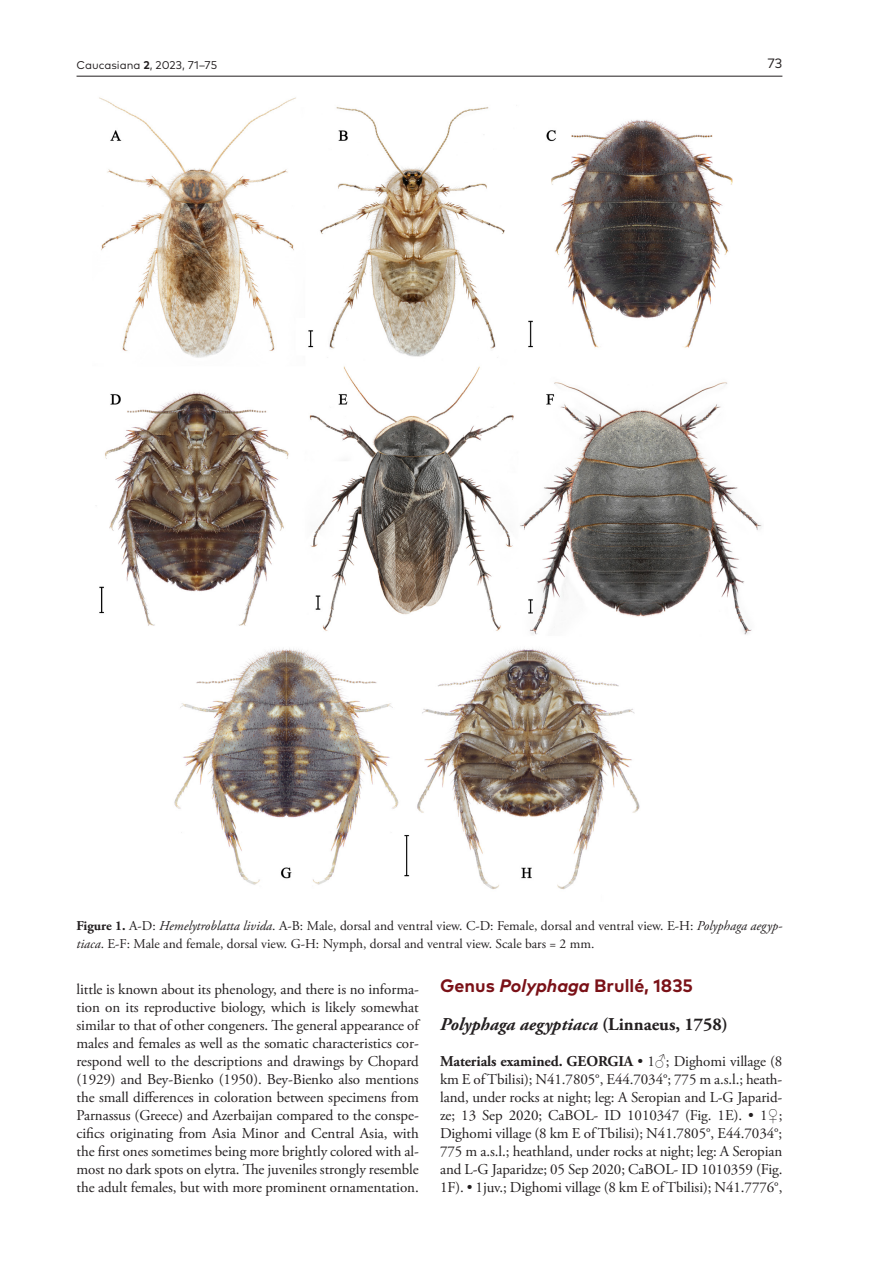
<style>
.page{position:relative;width:893px;height:1263px;background:#fff}
.page>*{position:absolute;margin:0;border:0;box-sizing:border-box;transform-origin:0 0}
.TT_-_Title{font:italic 700 18px "Adobe Garamond Pro";color:#231f20}
.H_-_2_level{font:700 18px "FF Mark Pro";color:#7a1117}
.Body_text{font:15px/18px "Adobe Garamond Pro";letter-spacing:-.005em;color:#231f20;text-align:justify}
.Body_text_-_no_inden{font:15px/18px "Adobe Garamond Pro";letter-spacing:-.005em;color:#231f20;text-align:justify}
.FIG_Caption{font:13.5px/18px "Adobe Garamond Pro";color:#231f20}
.t1{font:13.5px "FF Mark Pro";color:#231f20}
._1F_-_Citation{font:11.25px "FF Mark Pro";color:#231f20}
.s1{font-weight:700}
.s2{font-style:italic}
.s3{font-style:normal}
.s4{font-family:"Garamond"}
</style>
<div class="page">
<hr style="left:77px;top:76px;width:705px;height:1px;background:#231f20">
<img style="left:99px;top:97px;width:663px;height:793px">
<p class="_1F_-_Citation" style="left:77px;top:57px;width:142px">Caucasiana <span class="s1">2</span>, 2023, 71–75</p>
<p class="t1" style="left:767px;top:54px;width:16px">73</p>
<p class="FIG_Caption" style="left:77px;top:917px;width:707px"><span class="s1">Figure 1.</span> A-D: <span class="s2">Hemelytroblatta livida</span>. A-B: Male, dorsal and ventral view. C-D: Female, dorsal and ventral view. E-H: <span class="s2">Polyphaga aegyp&shy;tiaca</span>. E-F: Male and female, dorsal view. G-H: Nymph, dorsal and ventral view. Scale bars = 2 mm.</p>
<p class="Body_text" style="left:77px;top:980px;width:344px">little is known about its phenology, and there is no informa&shy;tion on its reproductive biology, which is likely somewhat similar to that of other congeners. The general appearance of males and females as well as the somatic characteristics cor&shy;respond well to the descriptions and drawings by Chopard (1929) and Bey-Bienko (1950). Bey-Bienko also mentions the small differences in coloration between specimens from Parnassus (Greece) and Azerbaijan compared to the conspe&shy;cifics originating from Asia Minor and Central Asia, with the first ones sometimes being more brightly colored with al&shy;most no dark spots on elytra. The juveniles strongly resemble the adult females, but with more prominent ornamentation.</p>
<p class="H_-_2_level" style="left:440px;top:972px;width:254px">Genus <span class="s2">Polyphaga</span> Brullé, 1835</p>
<p class="TT_-_Title" style="left:440px;top:1013px;width:289px">Polyphaga aegyptiaca <span class="s3">(Linnaeus, 1758)</span></p>
<p class="Body_text_-_no_inden" style="left:440px;top:1052px;width:344px"><span class="s1">Materials examined. GEORGIA</span> • 1<span class="s4">♂</span>; Dighomi village (8 km E of Tbilisi); N41.7805°, E44.7034°; 775 m a.s.l.; heath&shy;land, under rocks at night; leg: A Seropian and L-G Japarid&shy;ze; 13 Sep 2020; CaBOL- ID 1010347 (Fig. 1E). • 1<span class="s4">♀</span>; Dighomi village (8 km E of Tbilisi); N41.7805°, E44.7034°; 775 m a.s.l.; heathland, under rocks at night; leg: A Seropian and L-G Japaridze; 05 Sep 2020; CaBOL- ID 1010359 (Fig.<br>1F). • 1juv.; Dighomi village (8 km E of Tbilisi); N41.7776°,</p>
</div>
